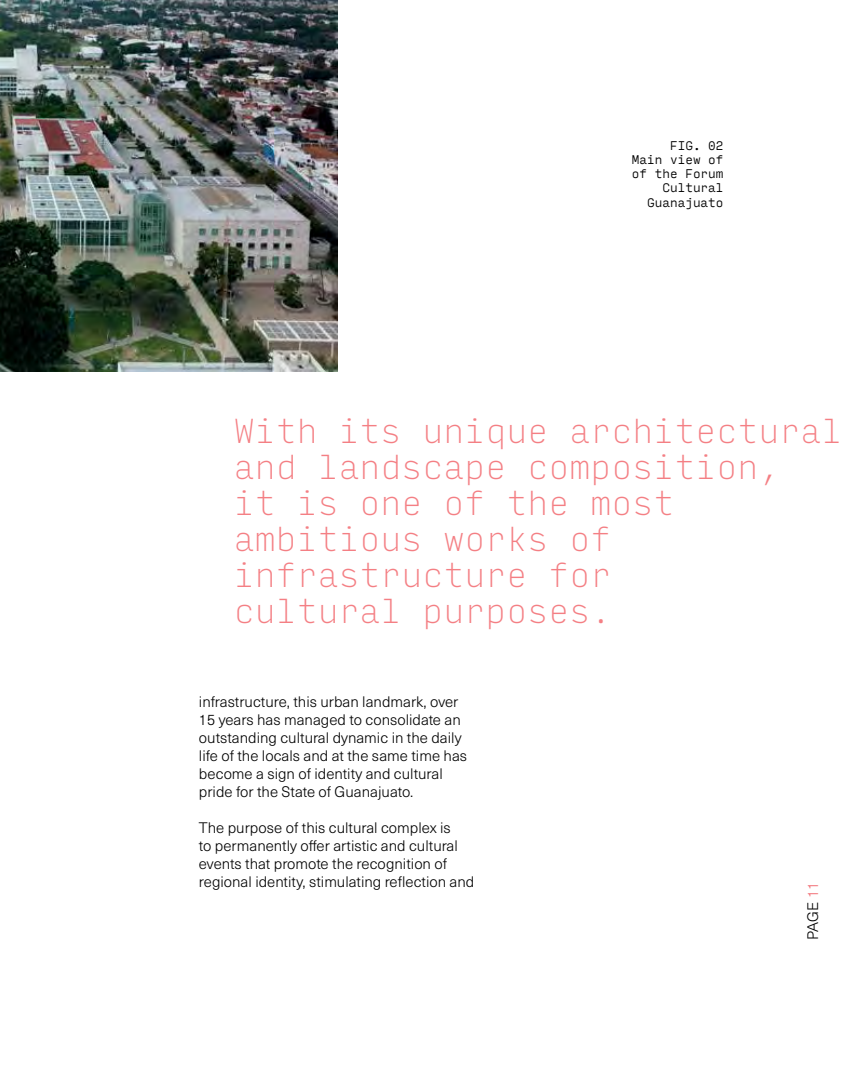
<style>
.page{position:relative;width:864px;height:1080px;background:#fff}
.page>*{position:absolute;margin:0;border:0;box-sizing:border-box;transform-origin:0 0}
.t1{font:100 33px/36px "Input Mono";color:#f47f84}
.t2{font:300 15px/18px "Neue Haas Unica W1 G";color:#000}
.t3{font:300 12px/14.2px "Input Mono";color:#000;text-align:right}
.s1{color:#f27177}
</style>
<div class="page">
<img style="left:0;top:0;width:337px;height:371px">
<p class="t3" style="left:632px;top:137px;width:93px">FIG. 02<br>Main view of of the Forum<br>Cultural<br>Guanajuato</p>
<h1 class="t1" style="left:234px;top:411px;width:610px">With its unique architectural and landscape composition,<br>it is one of the most ambitious works of infrastructure for<br>cultural purposes.</h1>
<p class="t2" style="left:199px;top:692px;width:270px">infrastructure, this urban landmark, over 15 years has managed to consolidate an outstanding cultural dynamic in the daily life of the locals and at the same time has become a sign of identity and cultural pride for the State of Guanajuato.</p>
<p class="t2" style="left:199px;top:818px;width:277px">The purpose of this cultural complex is<br>to permanently offer artistic and cultural events that promote the recognition of regional identity, stimulating reflection and</p>
<p class="t2" style="left:803px;top:940px;width:59px;rotate:-90deg">PAGE <span class="s1">11</span></p>
</div>
